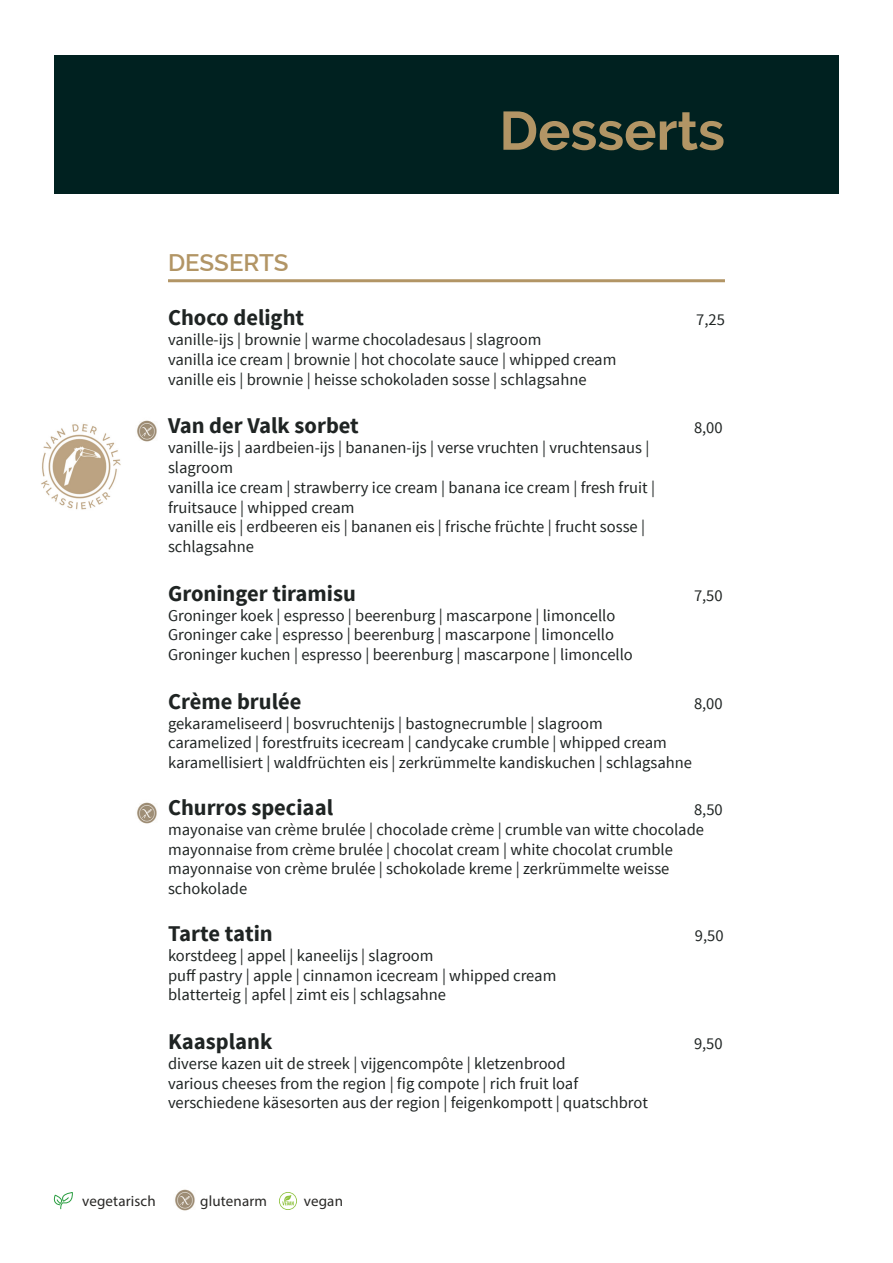
<style>
.page{position:relative;width:893px;height:1263px;background:#fff}
.page>*{position:absolute;margin:0;border:0;box-sizing:border-box;transform-origin:0 0}
.t1{font:700 54px "Raleway";color:#b29565}
.t2{font:600 24px "Raleway";color:#b29565}
.t3{font:700 22.5px "Source Sans Pro";color:#1f2423}
.t4{font:16.5px/19.8px "Source Sans Pro";color:#1f2423}
.t5{font:15px "Myriad Pro";letter-spacing:.01em;color:#292826}
</style>
<div class="page">
<div style="left:54px;top:55px;width:785px;height:138px;background:#002120"></div>
<svg style="left:53px;top:1192px;width:20px;height:17px"></svg>
<svg style="left:279px;top:1192px;width:18px;height:18px"></svg>
<svg style="left:280px;top:1193px;width:16px;height:16px"></svg>
<hr style="left:168px;top:279px;width:557px;height:3px;background:#b29565">
<img style="left:175px;top:1189px;width:20px;height:22px">
<img style="left:41px;top:424px;width:80px;height:86px">
<img style="left:137px;top:420px;width:20px;height:22px">
<img style="left:137px;top:802px;width:20px;height:22px">
<h1 class="t1" style="left:499px;top:100px;width:227px">Desserts</h1>
<h2 class="t2" style="left:168px;top:249px;width:122px">DESSERTS</h2>
<h3 class="t3" style="left:168px;top:303px;width:138px">Choco delight</h3>
<p class="t4" style="left:696px;top:310px;width:30px">7,25</p>
<p class="t4" style="left:168px;top:330px;width:450px">vanille-ijs | brownie | warme chocoladesaus | slagroom<br>vanilla ice cream | brownie | hot chocolate sauce | whipped cream vanille eis | brownie | heisse schokoladen sosse | schlagsahne</p>
<h3 class="t3" style="left:168px;top:411px;width:192px">Van der Valk sorbet</h3>
<p class="t4" style="left:694px;top:418px;width:30px">8,00</p>
<p class="t4" style="left:168px;top:438px;width:488px">vanille-ijs | aardbeien-ijs | bananen-ijs | verse vruchten | vruchtensaus | slagroom<br>vanilla ice cream | strawberry ice cream | banana ice cream | fresh fruit | fruitsauce | whipped cream<br>vanille eis | erdbeeren eis | bananen eis | frische früchte | frucht sosse | schlagsahne</p>
<h3 class="t3" style="left:168px;top:579px;width:189px">Groninger tiramisu</h3>
<p class="t4" style="left:694px;top:586px;width:30px">7,50</p>
<p class="t4" style="left:168px;top:605px;width:466px">Groninger koek | espresso | beerenburg | mascarpone | limoncello<br>Groninger cake | espresso | beerenburg | mascarpone | limoncello<br>Groninger kuchen | espresso | beerenburg | mascarpone | limoncello</p>
<h3 class="t3" style="left:168px;top:687px;width:135px">Crème brulée</h3>
<p class="t4" style="left:694px;top:694px;width:30px">8,00</p>
<p class="t4" style="left:168px;top:713px;width:526px">gekarameliseerd | bosvruchtenijs | bastognecrumble | slagroom<br>caramelized | forestfruits icecream | candycake crumble | whipped cream karamellisiert | waldfrüchten eis | zerkrümmelte kandiskuchen | schlagsahne</p>
<h3 class="t3" style="left:168px;top:793px;width:167px">Churros speciaal</h3>
<p class="t4" style="left:168px;top:800px;width:556px;text-indent:526px">8,50 mayonaise van crème brulée | chocolade crème | crumble van witte chocolade mayonnaise from crème brulée | chocolat cream | white chocolat crumble mayonnaise von crème brulée | schokolade kreme | zerkrümmelte weisse schokolade</p>
<h3 class="t3" style="left:168px;top:919px;width:106px">Tarte tatin</h3>
<p class="t4" style="left:695px;top:926px;width:30px">9,50</p>
<p class="t4" style="left:168px;top:946px;width:390px">korstdeeg | appel | kaneelijs | slagroom<br>puff pastry | apple | cinnamon icecream | whipped cream blatterteig | apfel | zimt eis | schlagsahne</p>
<h3 class="t3" style="left:168px;top:1027px;width:106px">Kaasplank</h3>
<p class="t4" style="left:694px;top:1034px;width:30px">9,50</p>
<p class="t4" style="left:168px;top:1054px;width:481px">diverse kazen uit de streek | vijgencompôte | kletzenbrood<br>various cheeses from the region | fig compote | rich fruit loaf verschiedene käsesorten aus der region | feigenkompott | quatschbrot</p>
<p class="t5" style="left:82px;top:1192px;width:75px">vegetarisch</p>
<p class="t5" style="left:200px;top:1192px;width:68px">glutenarm</p>
<p class="t5" style="left:304px;top:1192px;width:41px">vegan</p>
</div>
